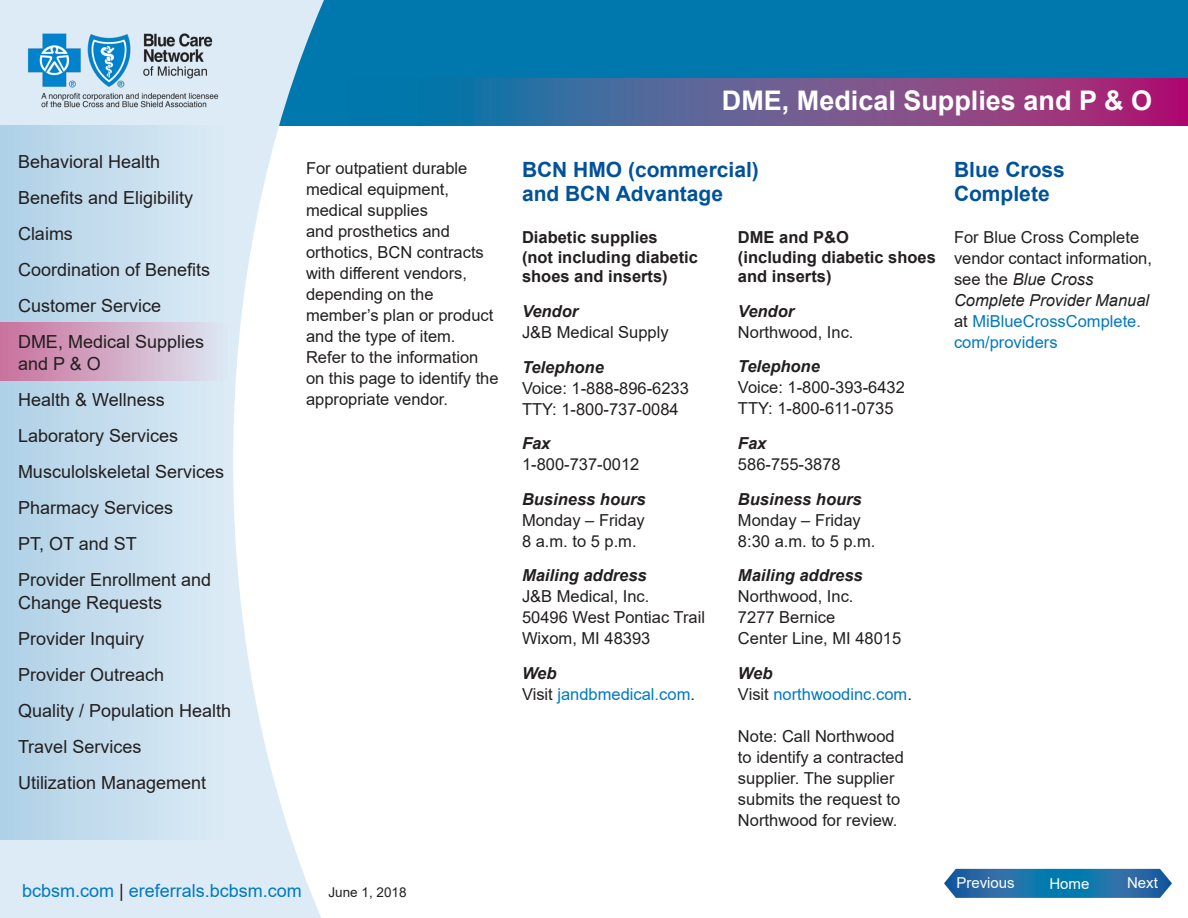
<style>
.page{position:relative;width:1188px;height:918px;background:#fff}
.page>*{position:absolute;margin:0;border:0;box-sizing:border-box;transform-origin:0 0}
.t1{font:700 27px "Arial";color:#fff}
.t2{font:700 21px/24px "Arial";color:#01529a}
.t3{font:18px/36px "Arial";color:#231f20}
.t4{font:18px "Arial";color:#0079c2}
.t5{font:16.5px/21px "Arial";color:#231f20}
.t6{font:700 16.5px/19.5px "Arial";color:#231f20}
.t7{font:italic 700 16.5px "Arial";color:#231f20}
.t8{font:16.5px/21px "Arial";color:#0079c2}
.t9{font:15px "Arial";color:#fff}
.t10{font:13.5px "Arial";color:#231f20}
.s1{color:#231f20}
.s2{font-weight:700;font-style:italic;color:#231f20}
.s3{font-style:italic}
.s4{color:#0079c2}
</style>
<div class="page">
<div style="left:0;top:0;width:1188px;height:126px;background:#0078ae"></div>
<svg style="left:0;top:0;width:324px;height:918px;fill:#dcebf5"></svg>
<img style="left:23px;top:28px;width:202px;height:84px">
<div style="left:0;top:126px;width:230px;height:714px;background:linear-gradient(to right,#afd0e6,#dcebf5)"></div>
<svg style="left:304px;top:78px;width:884px;height:48px"></svg>
<div style="left:0;top:322px;width:230px;height:59px;background:linear-gradient(to right,#c9709c,#dde8f3)"></div>
<svg style="left:944px;top:869px;width:228px;height:29px;background:#2876ac"></svg>
<p class="t3" style="left:18px;top:143px;width:194px">Behavioral Health<br>Benefits and Eligibility<br>Claims<br>Coordination of Benefits<br>Customer Service<br>DME, Medical Supplies</p>
<p class="t3" style="left:18px;top:346px;width:208px">and P &amp; O<br>Health &amp; Wellness<br>Laboratory Services<br>Musculolskeletal Services<br>Pharmacy Services<br>PT, OT and ST<br>Provider Enrollment and</p>
<p class="t3" style="left:18px;top:584px;width:215px">Change Requests<br>Provider Inquiry<br>Provider Outreach<br>Quality / Population Health<br>Travel Services<br>Utilization Management</p>
<p class="t5" style="left:306px;top:158px;width:194px">For outpatient durable medical equipment, medical supplies<br>and prosthetics and orthotics, BCN contracts with different vendors, depending on the member’s plan or product and the type of item.<br>Refer to the information on this page to identify the appropriate vendor.</p>
<p class="t4" style="left:22px;top:878px;width:281px">bcbsm.com <span class="s1">|</span> ereferrals.bcbsm.com</p>
<p class="t10" style="left:328px;top:883px;width:80px">June 1, 2018</p>
<h1 class="t1" style="left:722px;top:82px;width:432px">DME, Medical Supplies and P &amp; O</h1>
<p class="t2" style="left:522px;top:158px;width:238px">BCN HMO (commercial) and BCN Advantage</p>
<p class="t6" style="left:522px;top:228px;width:178px">Diabetic supplies<br>(not including diabetic shoes and inserts)</p>
<p class="t7" style="left:522px;top:300px;width:58px">Vendor</p>
<p class="t5" style="left:522px;top:322px;width:148px">J&amp;B Medical Supply</p>
<p class="t7" style="left:522px;top:356px;width:83px">Telephone</p>
<p class="t5" style="left:522px;top:377px;width:168px">Voice: 1-888-896-6233<br>TTY: 1-800-737-0084</p>
<p class="t7" style="left:522px;top:432px;width:30px">Fax</p>
<p class="t5" style="left:522px;top:454px;width:119px">1-800-737-0012</p>
<p class="t7" style="left:522px;top:488px;width:125px">Business hours</p>
<p class="t5" style="left:522px;top:509px;width:124px">Monday – Friday<br>8 a.m. to 5 p.m.</p>
<p class="t7" style="left:522px;top:564px;width:126px">Mailing address</p>
<p class="t5" style="left:522px;top:586px;width:185px">J&amp;B Medical, Inc.<br>50496 West Pontiac Trail<br>Wixom, MI 48393</p>
<p class="t8" style="left:522px;top:662px;width:175px"><span class="s2">Web<br></span><span class="s1">Visit</span> jandbmedical.com<span class="s1">.</span></p>
<p class="t6" style="left:738px;top:228px;width:199px">DME and P&amp;O<br>(including diabetic shoes and inserts)</p>
<p class="t7" style="left:738px;top:300px;width:58px">Vendor</p>
<p class="t5" style="left:738px;top:322px;width:117px">Northwood, Inc.</p>
<p class="t7" style="left:738px;top:356px;width:83px">Telephone</p>
<p class="t5" style="left:738px;top:377px;width:168px">Voice: 1-800-393-6432<br>TTY: 1-800-611-0735</p>
<p class="t7" style="left:738px;top:432px;width:30px">Fax</p>
<p class="t5" style="left:738px;top:454px;width:104px">586-755-3878</p>
<p class="t7" style="left:738px;top:488px;width:125px">Business hours</p>
<p class="t5" style="left:738px;top:509px;width:139px">Monday – Friday<br>8:30 a.m. to 5 p.m.</p>
<p class="t7" style="left:738px;top:564px;width:126px">Mailing address</p>
<p class="t5" style="left:738px;top:586px;width:165px">Northwood, Inc.<br>7277 Bernice<br>Center Line, MI 48015</p>
<p class="t8" style="left:738px;top:662px;width:175px"><span class="s2">Web<br></span><span class="s1">Visit</span> northwoodinc.com<span class="s1">.</span></p>
<p class="t5" style="left:738px;top:725px;width:168px">Note: Call Northwood to identify a contracted supplier. The supplier submits the request to<br>Northwood for review.</p>
<p class="t2" style="left:954px;top:158px;width:112px">Blue Cross<br>Complete</p>
<p class="t5" style="left:954px;top:227px;width:199px">For Blue Cross Complete vendor contact information, see the <span class="s3">Blue Cross<br>Complete Provider Manual </span>at <span class="s4">MiBlueCrossComplete. com/providers</span></p>
<p class="t9" style="left:956px;top:872px;width:60px">Previous</p>
<p class="t9" style="left:1049px;top:873px;width:42px">Home</p>
<p class="t9" style="left:1127px;top:873px;width:32px">Next</p>
</div>
